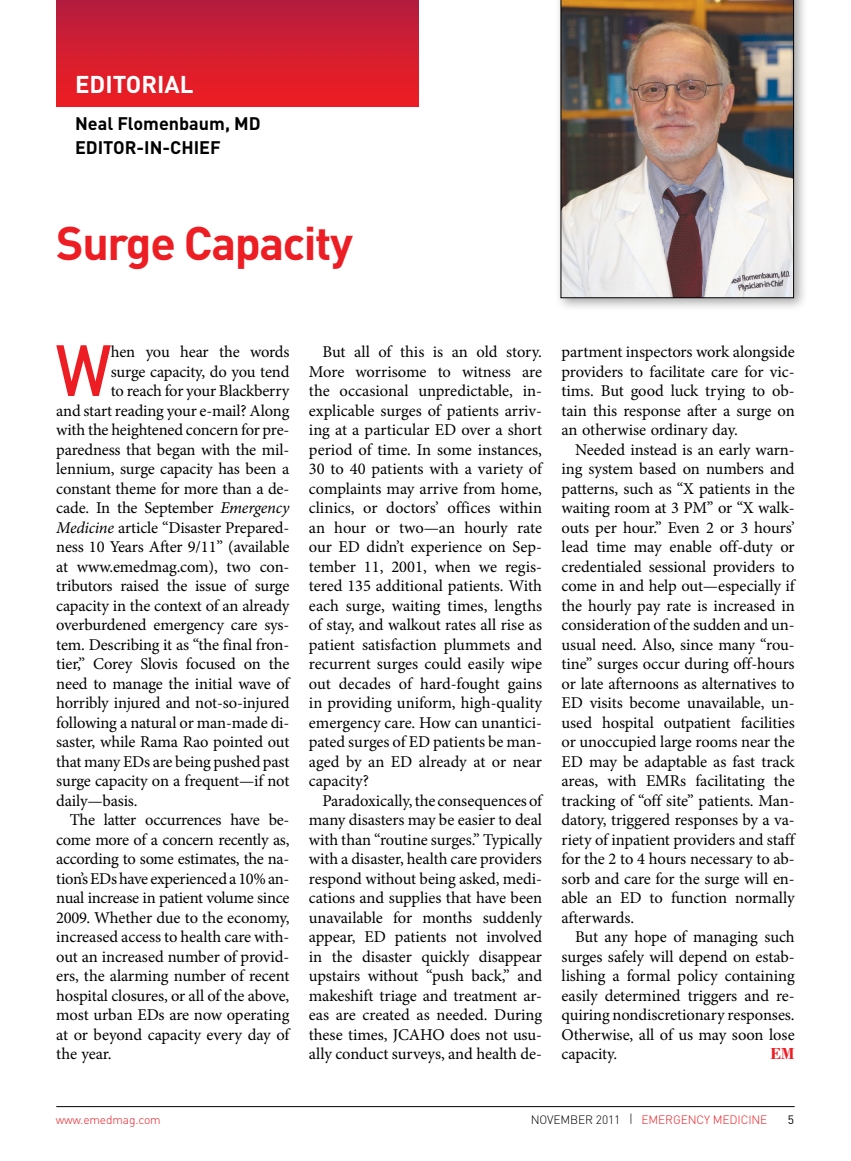
<style>
.page{position:relative;width:851px;height:1161px;background:#fff}
.page>*{position:absolute;margin:0;border:0;box-sizing:border-box;transform-origin:0 0}
.body_no_indent{font:500 71.25px "DIN";color:#ed1d24;scale:.9 1}
.head{font:700 46.5px "DIN";letter-spacing:-.03em;color:#ed1d24}
.t1{font:700 24px "DIN";color:#fff}
.series_editor{font:700 18px "DIN";color:#000}
.body{font:16.5px/19.5px "Minion Pro";letter-spacing:-.005em;color:#000;text-align:justify}
.body_no_indent-2{font:16.5px "Minion Pro";letter-spacing:-.015em;color:#000}
.body-2{font:700 16.5px "Bodoni Std";color:#ed1d24}
.t2{font:300 12px "DIN";letter-spacing:-.01em;color:#ed1d24}
.t3{font:12px "DIN";color:#000}
.s1{font-style:italic}
.s2{color:#000}
</style>
<div class="page">
<hr style="left:56px;top:1106px;width:738px;height:1px;background:#000">
<div style="left:554px;top:0;width:254px;height:312px;background:#000;opacity:.35"></div>
<img style="left:560px;top:0;width:234px;height:298px">
<div style="left:56px;top:0;width:362px;height:106px;background:linear-gradient(to bottom,#b51d3f,#f01d22)"></div>
<p class="t1" style="left:75px;top:68px;width:120px">EDITORIAL</p>
<p class="series_editor" style="left:75px;top:112px;width:187px">Neal Flomenbaum, MD</p>
<p class="series_editor" style="left:75px;top:136px;width:147px">EDITOR-IN-CHIEF</p>
<p class="head" style="left:56px;top:213px;width:298px">Surge Capacity</p>
<p class="body_no_indent" style="left:56px;top:325px;width:64px">W</p>
<p class="body_no_indent-2" style="left:111px;top:341px;width:180px">hen you hear the words</p>
<p class="body_no_indent-2" style="left:111px;top:360px;width:180px">surge capacity, do you tend</p>
<p class="body_no_indent-2" style="left:111px;top:380px;width:180px">to reach for your Blackberry</p>
<p class="body_no_indent-2" style="left:56px;top:399px;width:235px">and start reading your e-mail? Along</p>
<p class="body_no_indent-2" style="left:56px;top:419px;width:235px">with the heightened concern for pre-</p>
<p class="body_no_indent-2" style="left:56px;top:438px;width:235px">paredness that began with the mil-</p>
<p class="body_no_indent-2" style="left:56px;top:458px;width:234px">lennium, surge capacity has been a</p>
<p class="body_no_indent-2" style="left:56px;top:477px;width:235px">constant theme for more than a de-</p>
<p class="body_no_indent-2" style="left:56px;top:497px;width:235px">cade. In the September <span class="s1">Emergency</span></p>
<p class="body_no_indent-2" style="left:56px;top:516px;width:235px"><span class="s1">Medicine</span> article “Disaster Prepared-</p>
<p class="body_no_indent-2" style="left:56px;top:536px;width:235px">ness 10 Years After 9/11” (available</p>
<p class="body_no_indent-2" style="left:56px;top:555px;width:235px">at www.emedmag.com), two con-</p>
<p class="body_no_indent-2" style="left:56px;top:575px;width:234px">tributors raised the issue of surge</p>
<p class="body_no_indent-2" style="left:56px;top:594px;width:234px">capacity in the context of an already</p>
<p class="body_no_indent-2" style="left:56px;top:614px;width:235px">overburdened emergency care sys-</p>
<p class="body_no_indent-2" style="left:56px;top:633px;width:235px">tem. Describing it as “the final fron-</p>
<p class="body_no_indent-2" style="left:56px;top:653px;width:234px">tier,” Corey Slovis focused on the</p>
<p class="body_no_indent-2" style="left:56px;top:672px;width:235px">need to manage the initial wave of</p>
<p class="body_no_indent-2" style="left:56px;top:692px;width:235px">horribly injured and not-so-injured</p>
<p class="body_no_indent-2" style="left:56px;top:711px;width:235px">following a natural or man-made di-</p>
<p class="body_no_indent-2" style="left:56px;top:731px;width:235px">saster, while Rama Rao pointed out</p>
<p class="body_no_indent-2" style="left:56px;top:750px;width:234px">that many EDs are being pushed past</p>
<p class="body_no_indent-2" style="left:56px;top:770px;width:235px">surge capacity on a frequent—if not</p>
<p class="body_no_indent-2" style="left:56px;top:789px;width:83px">daily—basis.</p>
<p class="body" style="left:56px;top:810px;width:235px;text-indent:14px">The latter occurrences have be&shy;come more of a concern recently as, according to some estimates, the na&shy;tion’s EDs have experienced a 10% an&shy;nual increase in patient volume since 2009. Whether due to the economy, increased access to health care with&shy;out an increased number of provid&shy;ers, the alarming number of recent hospital closures, or all of the above, most urban EDs are now operating at or beyond capacity every day of the year.</p>
<p class="body" style="left:309px;top:342px;width:235px;text-indent:14px">But all of this is an old story.<br>More worrisome to witness are the occasional unpredictable, in&shy;explicable surges of patients arriv&shy;ing at a particular ED over a short period of time. In some instances, 30 to 40 patients with a variety of complaints may arrive from home, clinics, or doctors’ offices within an hour or two—an hourly rate our ED didn’t experience on Sep&shy;tember 11, 2001, when we regis&shy;tered 135 additional patients. With each surge, waiting times, lengths of stay, and walkout rates all rise as patient satisfaction plummets and recurrent surges could easily wipe out decades of hard-fought gains in providing uniform, high-quality emergency care. How can unantici&shy;pated surges of ED patients be man&shy;aged by an ED already at or near capacity?</p>
<p class="body" style="left:309px;top:791px;width:235px;text-indent:14px">Paradoxically, the consequences of many disasters may be easier to deal with than “routine surges.” Typically with a disaster, health care providers respond without being asked, medi&shy;cations and supplies that have been unavailable for months suddenly appear, ED patients not involved in the disaster quickly disappear upstairs without “push back,” and makeshift triage and treatment ar&shy;eas are created as needed. During these times, JCAHO does not usu&shy;ally conduct surveys, and health de-</p>
<p class="body" style="left:561px;top:342px;width:235px">partment inspectors work alongside providers to facilitate care for vic&shy;tims. But good luck trying to ob&shy;tain this response after a surge on an otherwise ordinary day.</p>
<p class="body" style="left:561px;top:440px;width:235px;text-indent:14px">Needed instead is an early warn&shy;ing system based on numbers and patterns, such as “X patients in the waiting room at 3 PM” or “X walk&shy;outs per hour.” Even 2 or 3 hours’ lead time may enable off-duty or credentialed sessional providers to come in and help out—especially if the hourly pay rate is increased in consideration of the sudden and un&shy;usual need. Also, since many “rou&shy;tine” surges occur during off-hours or late afternoons as alternatives to ED visits become unavailable, un&shy;used hospital outpatient facilities or unoccupied large rooms near the ED may be adaptable as fast track areas, with EMRs facilitating the tracking of “off site” patients. Man&shy;datory, triggered responses by a va&shy;riety of inpatient providers and staff for the 2 to 4 hours necessary to ab&shy;sorb and care for the surge will en&shy;able an ED to function normally afterwards.</p>
<p class="body" style="left:561px;top:927px;width:235px;text-indent:14px">But any hope of managing such surges safely will depend on estab&shy;lishing a formal policy containing easily determined triggers and re&shy;quiring nondiscretionary responses.<br>Otherwise, all of us may soon lose capacity.</p>
<p class="body-2" style="left:770px;top:1043px;width:26px">EM</p>
<p class="t2" style="left:56px;top:1113px;width:107px">www.emedmag.com</p>
<p class="t2" style="left:531px;top:1113px;width:238px"><span class="s2">NOVEMBER 2011 |</span> EMERGENCY MEDICINE</p>
<p class="t3" style="left:787px;top:1113px;width:8px">5</p>
</div>
